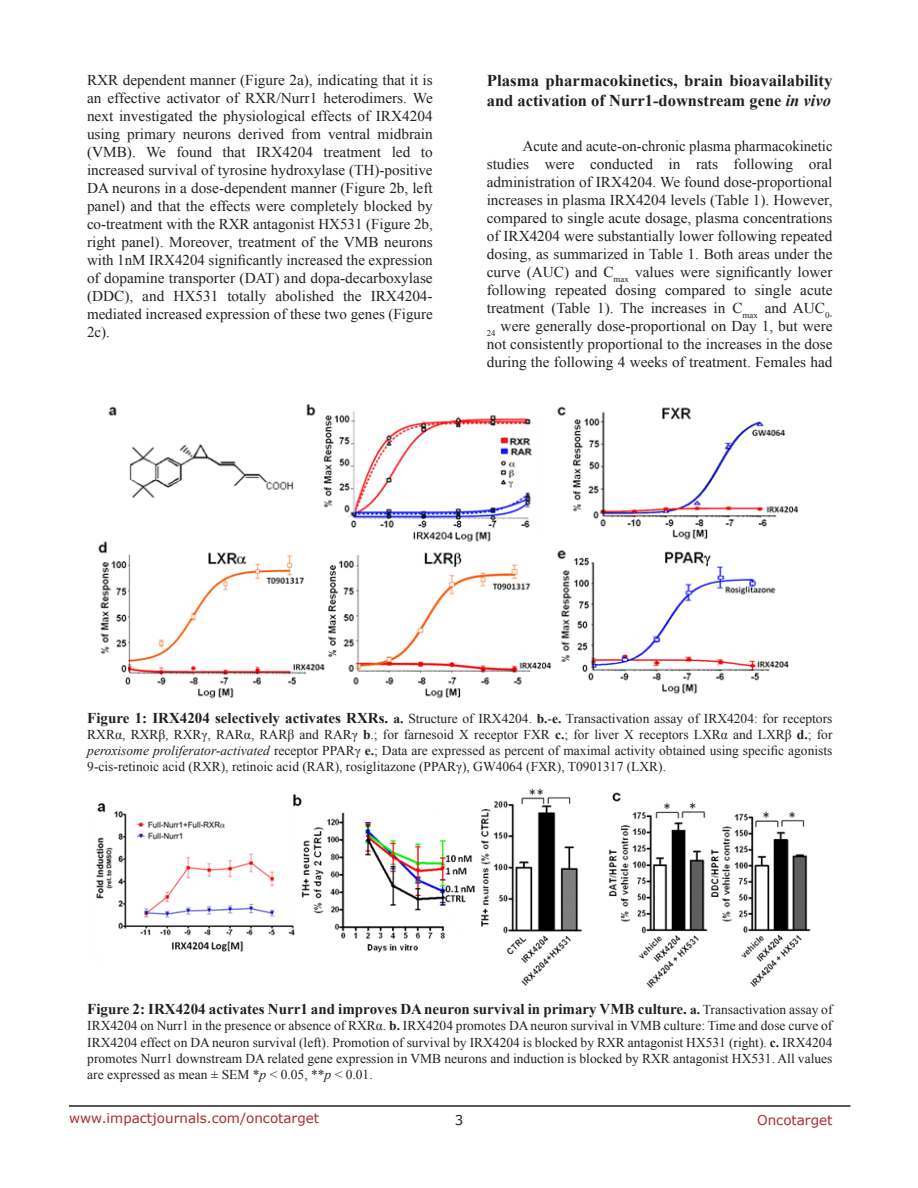
<style>
.page{position:relative;width:918px;height:1188px;background:#fff}
.page>*{position:absolute;margin:0;border:0;box-sizing:border-box;transform-origin:0 0}
.SubHeading{font:700 16.5px/19.8px "Times New Roman";color:#221f22}
.BodyText{font:15px/18px "Times New Roman";color:#221f22;text-align:justify}
.FigureText{font:700 15px "Times New Roman";color:#221f22}
.FigureText-2{font:13.5px/16.2px "Times New Roman";color:#221f22;text-align:justify}
.t1{font:13.5px "Verdana";color:#ac2b31}
.t2{font:13.5px "Verdana";color:#221f22}
.s1{color:#231f20}
.s2{font-style:italic}
.s3{font-weight:700;font-size:15px}
.s4{font-weight:700}
.s5{font-size:13.5px}
.s6{font-weight:400;font-size:13.5px}
</style>
<div class="page">
<hr style="left:69px;top:1105px;width:781px;height:2px;background:#231f20">
<img style="left:98px;top:403px;width:701px;height:296px">
<img style="left:90px;top:788px;width:721px;height:200px">
<p class="BodyText" style="left:87px;top:71px;width:347px">RXR dependent manner (Figure 2a), indicating that it is an effective activator of RXR/Nurr1 heterodimers. We next investigated the physiological effects of IRX4204 using primary neurons derived from ventral midbrain (VMB). We found that IRX4204 treatment led to increased survival of tyrosine hydroxylase (TH)-positive DA neurons in a dose-dependent manner (Figure 2b, left panel) and that the effects were completely blocked by co-treatment with the RXR antagonist HX531 (Figure 2b, right panel). Moreover, treatment of the VMB neurons with 1nM IRX4204 significantly increased the expression of dopamine transporter (DAT) and <span class="s1">dopa-decarboxylase (DDC), and HX531 totally abolished the IRX4204- mediated increased expression of these two genes (Figure 2c).</span></p>
<p class="SubHeading" style="left:487px;top:70px;width:347px">Plasma pharmacokinetics, brain bioavailability and activation of Nurr1-downstream gene <span class="s2">in vivo</span></p>
<p class="BodyText" style="left:487px;top:136px;width:347px;text-indent:36px">Acute and acute-on-chronic plasma pharmacokinetic studies were conducted in rats following oral administration of IRX4204. We found dose-proportional increases in plasma IRX4204 levels (Table 1). However, compared to single acute dosage, plasma concentrations of IRX4204 were substantially lower following repeated dosing, as summarized in Table 1. Both areas under the curve (AUC) and C<sub>max</sub> values were significantly lower following repeated dosing compared to single acute treatment (Table 1). The increases in C<sub>max</sub> and AUC<sub>0- 24</sub> were generally dose-proportional on Day 1, but were not consistently proportional to the increases in the dose during the following 4 weeks of treatment. Females had</p>
<p class="FigureText-2" style="left:87px;top:709px;width:747px"><span class="s3">Figure 1: IRX4204 selectively activates RXRs.</span> <span class="s4">a.</span> Structure of IRX4204. <span class="s4">b.</span>-<span class="s4">e.</span> Transactivation assay of IRX4204: for receptors RXRα, RXRβ, RXRγ, RARα, RARβ and RARγ <span class="s4">b</span>.; for f<span class="s1">arnesoid X receptor</span> FXR <span class="s4">c.</span>; for liver X receptors LXRα and LXRβ <span class="s4">d.</span>; for <span class="s2">peroxisome proliferator-activated</span> receptor PPARγ <span class="s4">e.</span>; Data are expressed as percent of maximal activity obtained using specific agonists <span class="s1">9-cis-retinoic acid</span> (RXR), retinoic acid (RAR), rosiglitazone (PPARγ), GW4064 (FXR), T0901317 (LXR).</p>
<p class="FigureText" style="left:87px;top:998px;width:747px">Figure 2: IRX4204 activates Nurr1 and improves DA neuron survival in primary VMB culture. <span class="s5">a.</span> <span class="s6">Transactivation assay of</span></p>
<p class="FigureText-2" style="left:87px;top:1017px;width:747px">IRX4204 on Nurr1 in the presence or absence of RXRα. <span class="s4">b.</span> IRX4204 promotes DA neuron survival in VMB culture: Time and dose curve of IRX4204 effect on DA neuron survival (left). Promotion of survival by IRX4204 is blocked by RXR antagonist HX531 (right). <span class="s4">c.</span> IRX4204 promotes Nurr1 downstream DA related gene expression in VMB neurons and induction is blocked by RXR antagonist HX531. All values are expressed as mean ± SEM <span class="s1">*</span><span class="s2">p</span> &lt; 0.05, **<span class="s2">p</span> &lt; 0.01.</p>
<p class="t1" style="left:69px;top:1109px;width:252px">www.impactjournals.com/oncotarget</p>
<p class="t2" style="left:455px;top:1111px;width:10px">3</p>
<p class="t1" style="left:757px;top:1111px;width:77px">Oncotarget</p>
</div>
